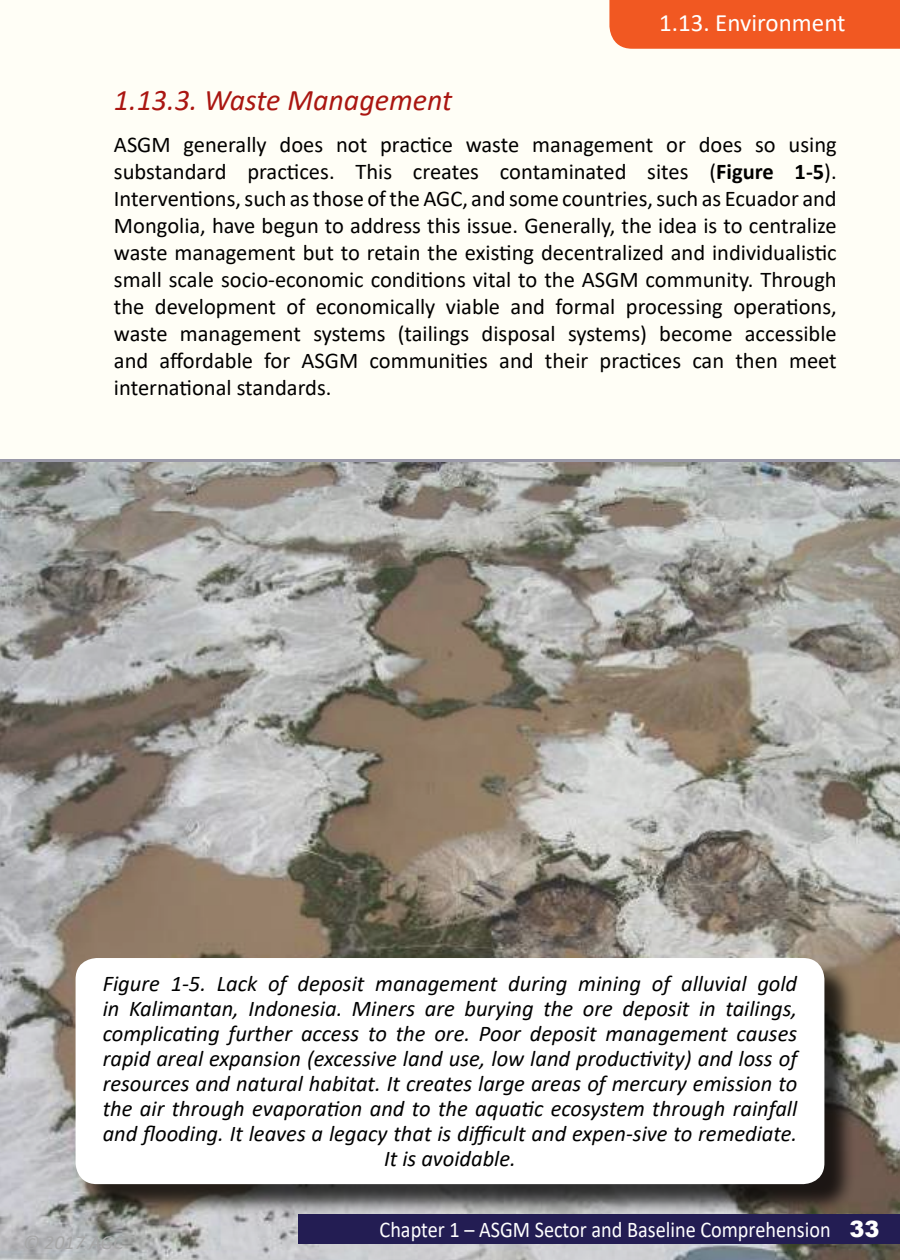
<style>
.page{position:relative;width:900px;height:1260px;background:#fffef6}
.page>*{position:absolute;margin:0;border:0;box-sizing:border-box;transform-origin:0 0}
.t1{font:italic 30px "Calibri";color:#aa1611}
.t2{font:25px "Calibri";color:#fff}
.t3{font:22.5px/27px "Calibri";color:#000}
.t4{font:italic 22.5px/25px "Calibri";color:#000;text-align:center}
.t5{font:22.5px "Calibri";color:#fff;scale:.9 1}
.t6{font:italic 20px "Calibri";color:#a6a6a6}
.s1{font-weight:700}
.s2{font-family:"Arial";font-weight:900}
</style>
<div class="page">
<img style="left:0;top:462px;width:900px;height:798px">
<div style="left:79px;top:962px;width:777px;height:253px;background:#000;opacity:.75"></div>
<div style="left:76px;top:958px;width:748px;height:226px;background:#fff;border-radius:21px"></div>
<div style="left:299px;top:1214px;width:601px;height:30px;background:#231d53"></div>
<div style="left:609px;top:0;width:291px;height:49px;background:#f15822"></div>
<p class="t2" style="left:659px;top:6px;width:188px">1.13. Environment</p>
<h1 class="t1" style="left:114px;top:79px;width:340px">1.13.3. Waste Management</h1>
<p class="t3" style="left:114px;top:130px;width:724px">ASGM generally does not practice waste management or does so using substandard practices. This creates contaminated sites (<span class="s1">Figure 1-5</span>).<br>Interventions, such as those of the AGC, and some countries, such as Ecuador and Mongolia, have begun to address this issue. Generally, the idea is to centralize waste management but to retain the existing decentralized and individualistic small scale socio-economic conditions vital to the ASGM community. Through the development of economically viable and formal processing operations, waste management systems (tailings disposal systems) become accessible and affordable for ASGM communities and their practices can then meet international standards.</p>
<p class="t4" style="left:103px;top:970px;width:696px">Figure 1-5. Lack of deposit management during mining of alluvial gold in Kalimantan, Indonesia. Miners are burying the ore deposit in tailings, complicating further access to the ore. Poor deposit management causes rapid areal expansion (excessive land use, low land productivity) and loss of resources and natural habitat. It creates large areas of mercury emission to the air through evaporation and to the aquatic ecosystem through rainfall and flooding. It leaves a legacy that is difficult and expen-sive to remediate.<br>It is avoidable.</p>
<p class="t6" style="left:23px;top:1229px;width:102px">© 2017 AGC</p>
<p class="t5" style="left:380px;top:1214px;width:557px">Chapter 1 – ASGM Sector and Baseline Comprehension <span class="s2">33</span></p>
</div>
